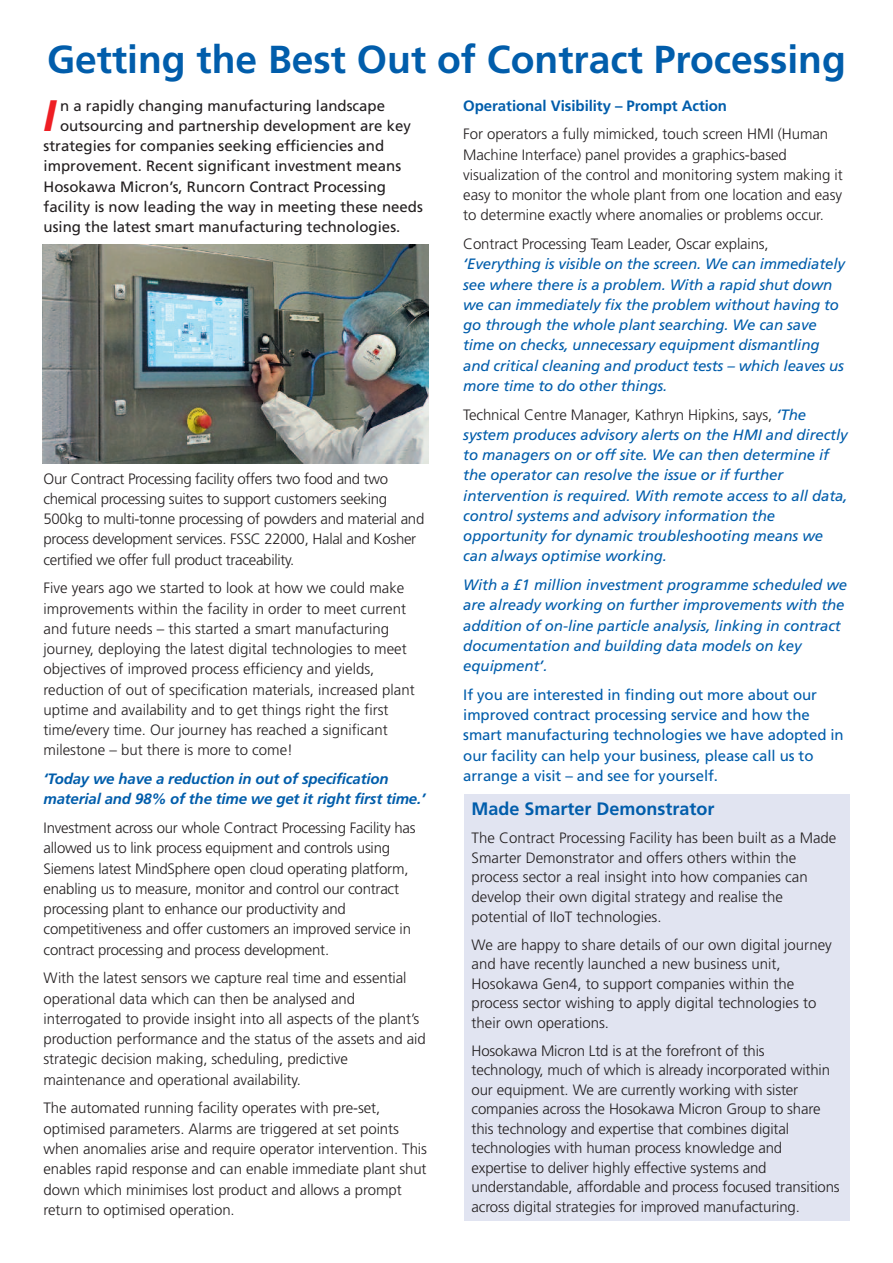
<style>
.page{position:relative;width:893px;height:1263px;background:#fff}
.page>*{position:absolute;margin:0;border:0;box-sizing:border-box;transform-origin:0 0}
.t1{font:italic 700 43.95px "Frutiger LT Std";color:#ee1e24}
.t2{font:700 39px "Frutiger LT Std";color:#015dab}
.t3{font:700 18px "Frutiger LT Std";color:#015dab}
.t4{font:300 15px/20.2px "Frutiger LT Std";letter-spacing:-.005em;color:#231f20}
.t5{font:italic 15px/20.2px "Frutiger LT Std";letter-spacing:-.005em;color:#015dab}
.t6{font:15px "Frutiger LT Std";color:#231f20}
.t7{font:15px/20.2px "Frutiger LT Std";letter-spacing:-.005em;color:#015dab}
.t8{font:italic 700 15px/20.2px "Frutiger LT Std";letter-spacing:-.01em;color:#015dab}
.t9{font:700 15px "Frutiger LT Std";letter-spacing:-.005em;color:#015dab}
.s1{font-weight:300;font-style:normal;color:#231f20}
</style>
<div class="page">
<img style="left:43px;top:244px;width:385px;height:219px">
<div style="left:464px;top:794px;width:386px;height:426px;background:#e1e4f1"></div>
<h2 class="t2" style="left:47px;top:43px;width:800px">Getting the Best Out of Contract Processing</h2>
<h1 class="t1" style="left:44px;top:98px;width:14px">I</h1>
<p class="t6" style="left:60px;top:99px;width:327px">n a rapidly changing manufacturing landscape</p>
<p class="t9" style="left:463px;top:99px;width:265px">Operational Visibility – Prompt Action</p>
<p class="t4" style="left:463px;top:125px;width:381px">For operators a fully mimicked, touch screen HMI (Human Machine Interface) panel provides a graphics-based visualization of the control and monitoring system making it easy to monitor the whole plant from one location and easy to determine exactly where anomalies or problems occur.</p>
<p class="t4" style="left:463px;top:235px;width:307px">Contract Processing Team Leader, Oscar explains,</p>
<p class="t5" style="left:463px;top:255px;width:383px">‘Everything is visible on the screen. We can immediately see where there is a problem. With a rapid shut down we can immediately fix the problem without having to go through the whole plant searching. We can save time on checks, unnecessary equipment dismantling and critical cleaning and product tests – which leaves us more time to do other things.</p>
<p class="t5" style="left:463px;top:405px;width:386px"><span class="s1">Technical Centre Manager, Kathryn Hipkins, says,</span> ‘The system produces advisory alerts on the HMI and directly to managers on or off site. We can then determine if the operator can resolve the issue or if further intervention is required. With remote access to all data, control systems and advisory information the opportunity for dynamic troubleshooting means we can always optimise working.</p>
<p class="t5" style="left:463px;top:576px;width:385px">With a £1 million investment programme scheduled we are already working on further improvements with the addition of on-line particle analysis, linking in contract documentation and building data models on key equipment’.</p>
<p class="t7" style="left:463px;top:686px;width:382px">If you are interested in finding out more about our improved contract processing service and how the smart manufacturing technologies we have adopted in our facility can help your business, please call us to arrange a visit – and see for yourself.</p>
<p class="t3" style="left:472px;top:802px;width:245px">Made Smarter Demonstrator</p>
<p class="t4" style="left:472px;top:830px;width:366px;line-height:19.5px">The Contract Processing Facility has been built as a Made Smarter Demonstrator and offers others within the process sector a real insight into how companies can develop their own digital strategy and realise the potential of IIoT technologies.</p>
<p class="t4" style="left:472px;top:936px;width:362px;line-height:19.5px">We are happy to share details of our own digital journey and have recently launched a new business unit, Hosokawa Gen4, to support companies within the process sector wishing to apply digital technologies to their own operations.</p>
<p class="t4" style="left:472px;top:1042px;width:370px;line-height:19.5px">Hosokawa Micron Ltd is at the forefront of this technology, much of which is already incorporated within our equipment. We are currently working with sister companies across the Hosokawa Micron Group to share this technology and expertise that combines digital technologies with human process knowledge and expertise to deliver highly effective systems and understandable, affordable and process focused transitions across digital strategies for improved manufacturing.</p>
<p class="t6" style="left:60px;top:120px;width:352px">outsourcing and partnership development are key</p>
<p class="t6" style="left:44px;top:140px;width:342px">strategies for companies seeking efficiencies and</p>
<p class="t6" style="left:44px;top:160px;width:359px">improvement. Recent significant investment means</p>
<p class="t6" style="left:44px;top:180px;width:344px">Hosokawa Micron’s, Runcorn Contract Processing</p>
<p class="t6" style="left:44px;top:201px;width:381px">facility is now leading the way in meeting these needs</p>
<p class="t6" style="left:44px;top:221px;width:358px">using the latest smart manufacturing technologies.</p>
<p class="t4" style="left:44px;top:469px;width:382px">Our Contract Processing facility offers two food and two chemical processing suites to support customers seeking 500kg to multi-tonne processing of powders and material and process development services. FSSC 22000, Halal and Kosher certified we offer full product traceability.</p>
<p class="t4" style="left:44px;top:579px;width:373px">Five years ago we started to look at how we could make improvements within the facility in order to meet current and future needs – this started a smart manufacturing journey, deploying the latest digital technologies to meet objectives of improved process efficiency and yields, reduction of out of specification materials, increased plant uptime and availability and to get things right the first time/every time. Our journey has reached a significant milestone – but there is more to come!</p>
<p class="t8" style="left:44px;top:770px;width:383px">‘Today we have a reduction in out of specification material and 98% of the time we get it right first time.’</p>
<p class="t4" style="left:44px;top:819px;width:374px">Investment across our whole Contract Processing Facility has allowed us to link process equipment and controls using Siemens latest MindSphere open cloud operating platform, enabling us to measure, monitor and control our contract processing plant to enhance our productivity and competitiveness and offer customers an improved service in contract processing and process development.</p>
<p class="t4" style="left:44px;top:969px;width:384px">With the latest sensors we capture real time and essential operational data which can then be analysed and interrogated to provide insight into all aspects of the plant’s production performance and the status of the assets and aid strategic decision making, scheduling, predictive maintenance and operational availability.</p>
<p class="t4" style="left:44px;top:1099px;width:385px">The automated running facility operates with pre-set, optimised parameters. Alarms are triggered at set points when anomalies arise and require operator intervention. This enables rapid response and can enable immediate plant shut down which minimises lost product and allows a prompt return to optimised operation.</p>
</div>
